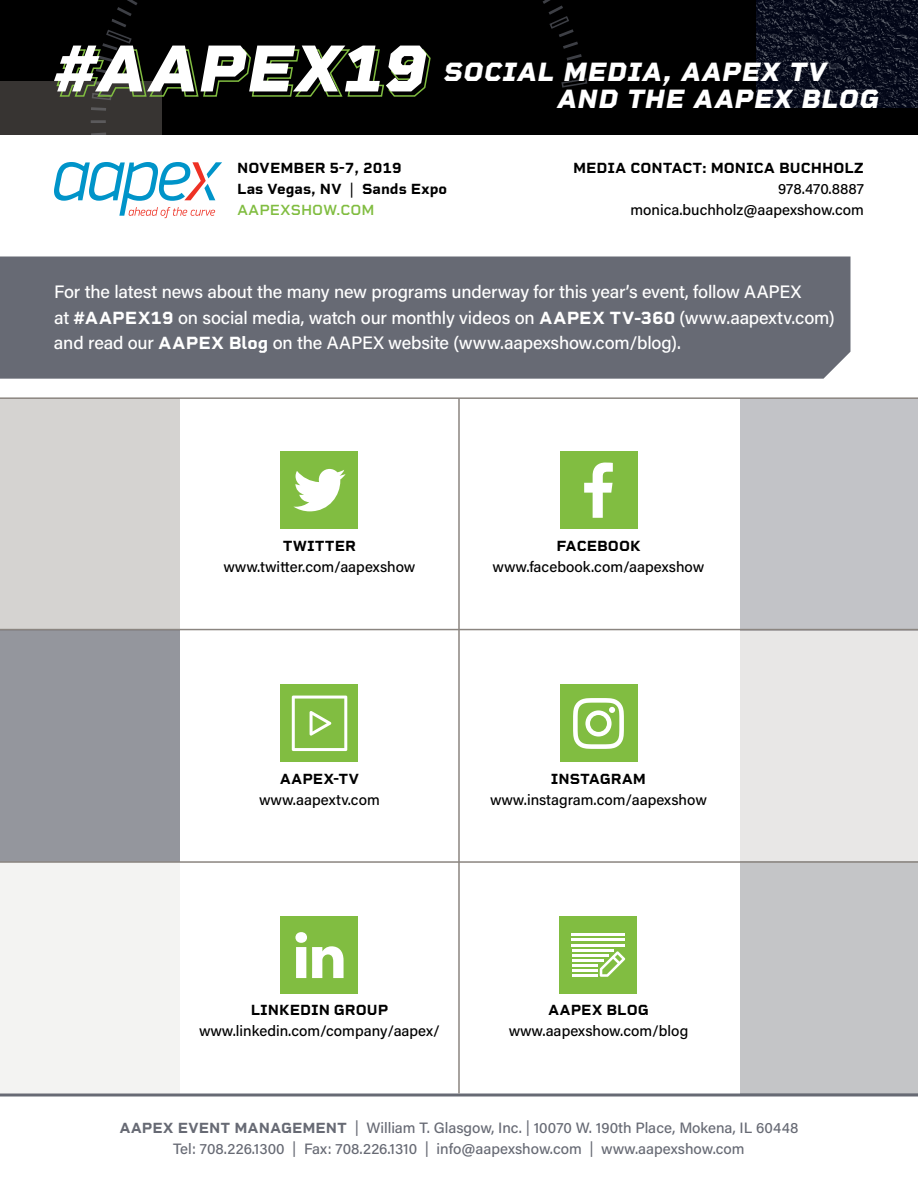
<style>
.page{position:relative;width:918px;height:1188px;background:#fff}
.page>*{position:absolute;margin:0;border:0;box-sizing:border-box;transform-origin:0 0}
.t1{font:italic 800 67.5px "Rigid Square";color:#fff}
.t2{font:italic 800 27px "Rigid Square";letter-spacing:.02em;color:#fff}
.t3{font:500 18px/25.5px "Acumin Pro";letter-spacing:-.01em;color:#fff}
.t4{font:500 15px/21px "Acumin Pro";color:#000;text-align:right}
.t5{font:500 15px/21px "Acumin Pro";color:#676a74;text-align:center}
.t6{font:700 15px/21px "Rigid Square";color:#000}
.s1{font-weight:400}
.s2{font-weight:600;color:#81bd41}
.s3{font-family:"Rigid Square";font-weight:700}
</style>
<div class="page">
<div style="left:0;top:0;width:918px;height:135px;background:#000"></div>
<hr style="left:0;top:1094px;width:918px;height:2px;background:#676a74">
<svg style="left:542px;top:0;width:46px;height:88px"></svg>
<div style="left:0;top:81px;width:162px;height:54px;background:#373432"></div>
<img style="left:756px;top:0;width:162px;height:108px">
<svg style="left:54px;top:162px;width:168px;height:56px"></svg>
<div style="left:0;top:398px;width:179px;height:232px;background:#d5d3d1"></div>
<div style="left:740px;top:398px;width:178px;height:232px;background:#c2c3c7"></div>
<div style="left:0;top:861px;width:179px;height:233px;background:#f3f3f2"></div>
<div style="left:740px;top:861px;width:178px;height:233px;background:#c4c5c7"></div>
<div style="left:0;top:256px;width:850px;height:123px;background:#676a74"></div>
<div style="left:0;top:629px;width:179px;height:233px;background:#94969d"></div>
<div style="left:740px;top:629px;width:178px;height:233px;background:#e8e7e6"></div>
<div style="left:281px;top:916px;width:77px;height:78px;background:#81bd41"></div>
<svg style="left:295px;top:932px;width:49px;height:46px"></svg>
<svg style="left:56px;top:0;width:375px;height:111px"></svg>
<div style="left:560px;top:917px;width:77px;height:77px;background:#81bd41"></div>
<hr style="left:572px;top:969px;width:25px;height:3px;background:#fff">
<hr style="left:572px;top:974px;width:25px;height:3px;background:#fff">
<hr style="left:572px;top:954px;width:37px;height:2px;background:#fff">
<hr style="left:572px;top:949px;width:42px;height:2px;background:#fff">
<hr style="left:572px;top:944px;width:53px;height:2px;background:#fff">
<hr style="left:572px;top:939px;width:53px;height:2px;background:#fff">
<hr style="left:572px;top:934px;width:53px;height:2px;background:#fff">
<hr style="left:572px;top:959px;width:32px;height:3px;background:#fff">
<hr style="left:572px;top:964px;width:25px;height:3px;background:#fff">
<svg style="left:600px;top:951px;width:25px;height:26px"></svg>
<div style="left:281px;top:452px;width:77px;height:77px;background:#81bd41"></div>
<svg style="left:293px;top:469px;width:53px;height:42px"></svg>
<div style="left:560px;top:452px;width:77px;height:77px;background:#81bd41"></div>
<svg style="left:584px;top:463px;width:29px;height:55px"></svg>
<div style="left:560px;top:685px;width:77px;height:77px;background:#81bd41"></div>
<svg style="left:573px;top:698px;width:51px;height:51px"></svg>
<hr style="left:0;top:629px;width:918px;height:1px;background:#8b8580">
<hr style="left:0;top:861px;width:918px;height:2px;background:#8b8580">
<hr style="left:0;top:397px;width:918px;height:2px;background:#8b8580">
<hr style="left:458px;top:398px;width:2px;height:696px;background:#8b8580">
<div style="left:281px;top:685px;width:77px;height:77px;background:#81bd41"></div>
<svg style="left:292px;top:696px;width:55px;height:55px"></svg>
<h1 class="t1" style="left:54px;top:27px;width:375px">#AAPEX19</h1>
<h2 class="t2" style="left:444px;top:56px;width:385px">SOCIAL MEDIA, AAPEX TV</h2>
<h2 class="t2" style="left:557px;top:83px;width:324px">AND THE AAPEX BLOG</h2>
<p class="t6" style="left:237px;top:158px;width:212px">NOVEMBER 5-7, 2019<br>Las Vegas, NV <span class="s1">|</span> Sands Expo<br><span class="s2">AAPEXSHOW.COM</span></p>
<p class="t6" style="left:573px;top:158px;width:292px">MEDIA CONTACT: MONICA BUCHHOLZ</p>
<p class="t4" style="left:631px;top:178px;width:235px">978.470.8887 monica.buchholz@aapexshow.com</p>
<p class="t3" style="left:54px;top:279px;width:782px">For the latest news about the many new programs underway for this year’s event, follow AAPEX<br>at <span class="s3">#AAPEX19</span> on social media, watch our monthly videos on <span class="s3">AAPEX TV-360</span> (www.aapextv.com) and read our <span class="s3">AAPEX Blog</span> on the AAPEX website (www.aapexshow.com/blog).</p>
<p class="t6" style="left:283px;top:535px;width:75px">TWITTER</p>
<p class="t4" style="left:223px;top:555px;width:194px">www.twitter.com/aapexshow</p>
<p class="t6" style="left:556px;top:535px;width:86px">FACEBOOK</p>
<p class="t4" style="left:493px;top:555px;width:213px">www.facebook.com/aapexshow</p>
<p class="t6" style="left:280px;top:768px;width:81px">AAPEX-TV</p>
<p class="t4" style="left:259px;top:788px;width:122px">www.aapextv.com</p>
<p class="t6" style="left:551px;top:768px;width:97px">INSTAGRAM</p>
<p class="t4" style="left:490px;top:788px;width:218px">www.instagram.com/aapexshow</p>
<p class="t6" style="left:251px;top:1000px;width:139px">LINKEDIN GROUP</p>
<p class="t4" style="left:199px;top:1020px;width:242px">www.linkedin.com/company/aapex/</p>
<p class="t6" style="left:548px;top:1000px;width:102px">AAPEX BLOG</p>
<p class="t4" style="left:509px;top:1020px;width:181px">www.aapexshow.com/blog</p>
<p class="t5" style="left:119px;top:1117px;width:681px"><span class="s3">AAPEX EVENT MANAGEMENT</span> <span class="s1">|</span> William T. Glasgow, Inc. <span class="s1">|</span> 10070 W. 190th Place, Mokena, IL 60448<br>Tel: 708.226.1300 <span class="s1">|</span> Fax: 708.226.1310 <span class="s1">|</span> info@aapexshow.com <span class="s1">|</span> www.aapexshow.com</p>
</div>
